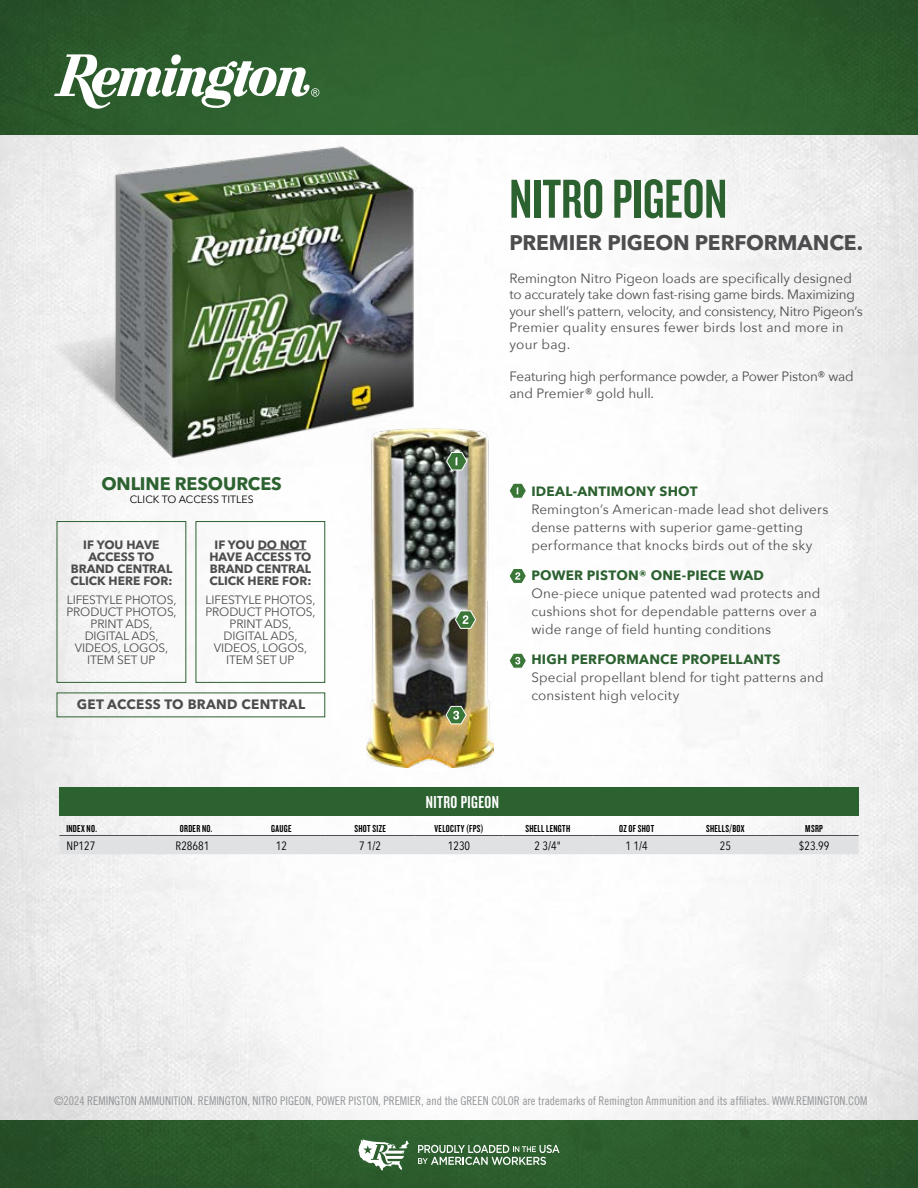
<style>
.page{position:relative;width:918px;height:1188px;background:#fff}
.page>*{position:absolute;margin:0;border:0;box-sizing:border-box;transform-origin:0 0}
.t1{font:57px "Knockout HTF48 Featherweight";color:#2c6130}
.t2{font:700 21px "Avenir Next LT Pro";letter-spacing:-.01em;color:#4d4d4f}
.t3{font:700 18px "Avenir Next LT Pro";letter-spacing:-.005em;color:#2c6130}
.t4{font:18px "Knockout HTF48 Featherweight";letter-spacing:.02em;color:#fff}
.t5{font:13.5px/18px "Avenir Next";letter-spacing:.01em;color:#4d4d4f}
.t6{font:700 13.5px "Avenir Next";letter-spacing:.015em;color:#2c6130}
.t7{font:13.5px/16.5px "Avenir Next";letter-spacing:-.02em;color:#4d4d4f}
.t8{font:700 13.5px "Avenir Next LT Pro";letter-spacing:.02em;color:#4d4d4f}
.t9{font:12px "Trade Gothic LT Pro Cn 18";letter-spacing:-.005em;color:#939598}
.t10{font:12px/12px "Avenir Next LT Pro";letter-spacing:-.01em;color:#4d4d4f;text-align:center}
.t11{font:700 12px/12px "Avenir Next LT Pro";color:#4d4d4f;text-align:center}
.t12{font:condensed 12px "Avenir Next LT Pro";color:#000}
.t13{font:10.5px "Knockout HTF48 Featherweight";letter-spacing:.03em;color:#000}
.t14{font:10.5px "Avenir Next LT Pro";color:#000}
</style>
<div class="page">
<img style="left:0;top:135px;width:918px;height:985px">
<img style="left:0;top:0;width:918px;height:135px">
<img style="left:0;top:1120px;width:918px;height:68px">
<svg style="left:54px;top:54px;width:265px;height:58px"></svg>
<svg style="left:358px;top:1139px;width:51px;height:32px"></svg>
<svg style="left:418px;top:1145px;width:142px;height:20px;background:#6a8e6b"></svg>
<div style="left:59px;top:787px;width:800px;height:29px;background:#2c6130"></div>
<div style="left:59px;top:836px;width:800px;height:18px;background:#e0e1e3"></div>
<hr style="left:59px;top:835px;width:89px;height:1px;background:#4d4d4f">
<hr style="left:148px;top:835px;width:89px;height:1px;background:#4d4d4f">
<hr style="left:237px;top:835px;width:89px;height:1px;background:#4d4d4f">
<hr style="left:326px;top:835px;width:89px;height:1px;background:#4d4d4f">
<hr style="left:415px;top:835px;width:88px;height:1px;background:#4d4d4f">
<hr style="left:503px;top:835px;width:89px;height:1px;background:#4d4d4f">
<hr style="left:592px;top:835px;width:89px;height:1px;background:#4d4d4f">
<hr style="left:681px;top:835px;width:89px;height:1px;background:#4d4d4f">
<hr style="left:770px;top:835px;width:89px;height:1px;background:#4d4d4f">
<div style="left:57px;top:521px;width:129px;height:162px;border:1px solid #2c6130"></div>
<hr style="left:258px;top:549px;width:48px;height:1px;background:#4d4d4f">
<div style="left:196px;top:521px;width:129px;height:162px;border:1px solid #2c6130"></div>
<svg style="left:508px;top:482px;width:19px;height:17px"></svg>
<svg style="left:508px;top:568px;width:19px;height:16px"></svg>
<svg style="left:508px;top:652px;width:19px;height:17px"></svg>
<img style="left:48px;top:132px;width:374px;height:334px">
<img style="left:366px;top:429px;width:127px;height:338px">
<svg style="left:446px;top:452px;width:22px;height:19px"></svg>
<svg style="left:454px;top:610px;width:23px;height:19px"></svg>
<svg style="left:445px;top:705px;width:22px;height:20px"></svg>
<h1 class="t1" style="left:509px;top:170px;width:219px">NITRO PIGEON</h1>
<h3 class="t3" style="left:101px;top:473px;width:182px">ONLINE RESOURCES</h3>
<p class="t14" style="left:130px;top:493px;width:125px">CLICK TO ACCESS TITLES</p>
<p class="t11" style="left:70px;top:538px;width:103px">IF YOU HAVE<br>ACCESS TO<br>BRAND CENTRAL<br>CLICK HERE FOR:</p>
<p class="t10" style="left:66px;top:594px;width:112px">LIFESTYLE PHOTOS,<br>PRODUCT PHOTOS,<br>PRINT ADS,<br>DIGITAL ADS,<br>VIDEOS, LOGOS,<br>ITEM SET UP</p>
<p class="t11" style="left:209px;top:538px;width:103px">IF YOU DO NOT<br>HAVE ACCESS TO<br>BRAND CENTRAL<br>CLICK HERE FOR:</p>
<p class="t10" style="left:205px;top:594px;width:112px">LIFESTYLE PHOTOS,<br>PRODUCT PHOTOS,<br>PRINT ADS,<br>DIGITAL ADS,<br>VIDEOS, LOGOS,<br>ITEM SET UP</p>
<p class="t8" style="left:77px;top:696px;width:230px">GET ACCESS TO BRAND CENTRAL</p>
<h2 class="t2" style="left:509px;top:229px;width:355px">PREMIER PIGEON PERFORMANCE.</h2>
<p class="t5" style="left:509px;top:269px;width:355px;line-height:16.5px">Remington Nitro Pigeon loads are specifically designed to accurately take down fast-rising game birds. Maximizing your shell’s pattern, velocity, and consistency, Nitro Pigeon’s Premier quality ensures fewer birds lost and more in your bag.</p>
<p class="t7" style="left:509px;top:368px;width:346px">Featuring high performance powder, a Power Piston® wad and Premier® gold hull.</p>
<p class="t6" style="left:531px;top:480px;width:168px">IDEAL-ANTIMONY SHOT</p>
<p class="t5" style="left:531px;top:500px;width:298px">Remington’s American-made lead shot delivers dense patterns with superior game-getting performance that knocks birds out of the sky</p>
<p class="t6" style="left:531px;top:564px;width:234px">POWER PISTON® ONE-PIECE WAD</p>
<p class="t5" style="left:531px;top:584px;width:291px">One-piece unique patented wad protects and cushions shot for dependable patterns over a wide range of field hunting conditions</p>
<p class="t6" style="left:531px;top:648px;width:251px">HIGH PERFORMANCE PROPELLANTS</p>
<p class="t5" style="left:531px;top:668px;width:294px">Special propellant blend for tight patterns and consistent high velocity</p>
<h3 class="t4" style="left:426px;top:793px;width:75px">NITRO PIGEON</h3>
<p class="t13" style="left:66px;top:823px;width:32px">INDEX NO.</p>
<p class="t13" style="left:180px;top:823px;width:34px">ORDER NO.</p>
<p class="t13" style="left:271px;top:823px;width:22px">GAUGE</p>
<p class="t13" style="left:354px;top:823px;width:33px">SHOT SIZE</p>
<p class="t13" style="left:434px;top:823px;width:51px">VELOCITY (FPS)</p>
<p class="t13" style="left:525px;top:823px;width:46px">SHELL LENGTH</p>
<p class="t13" style="left:619px;top:823px;width:37px">OZ OF SHOT</p>
<p class="t13" style="left:706px;top:823px;width:40px">SHELLS/BOX</p>
<p class="t13" style="left:805px;top:823px;width:19px">MSRP</p>
<p class="t12" style="left:66px;top:838px;width:31px">NP127</p>
<p class="t12" style="left:176px;top:838px;width:35px">R28681</p>
<p class="t12" style="left:276px;top:838px;width:13px">12</p>
<p class="t12" style="left:359px;top:838px;width:24px">7 1/2</p>
<p class="t12" style="left:448px;top:838px;width:24px">1230</p>
<p class="t12" style="left:535px;top:838px;width:28px">2 3/4"</p>
<p class="t12" style="left:626px;top:838px;width:24px">1 1/4</p>
<p class="t12" style="left:720px;top:838px;width:13px">25</p>
<p class="t12" style="left:799px;top:838px;width:32px">$23.99</p>
<p class="t9" style="left:54px;top:1094px;width:815px">©2024 REMINGTON AMMUNITION. REMINGTON, NITRO PIGEON, POWER PISTON, PREMIER, and the GREEN COLOR are trademarks of Remington Ammunition and its affiliates. WWW.REMINGTON.COM</p>
</div>
